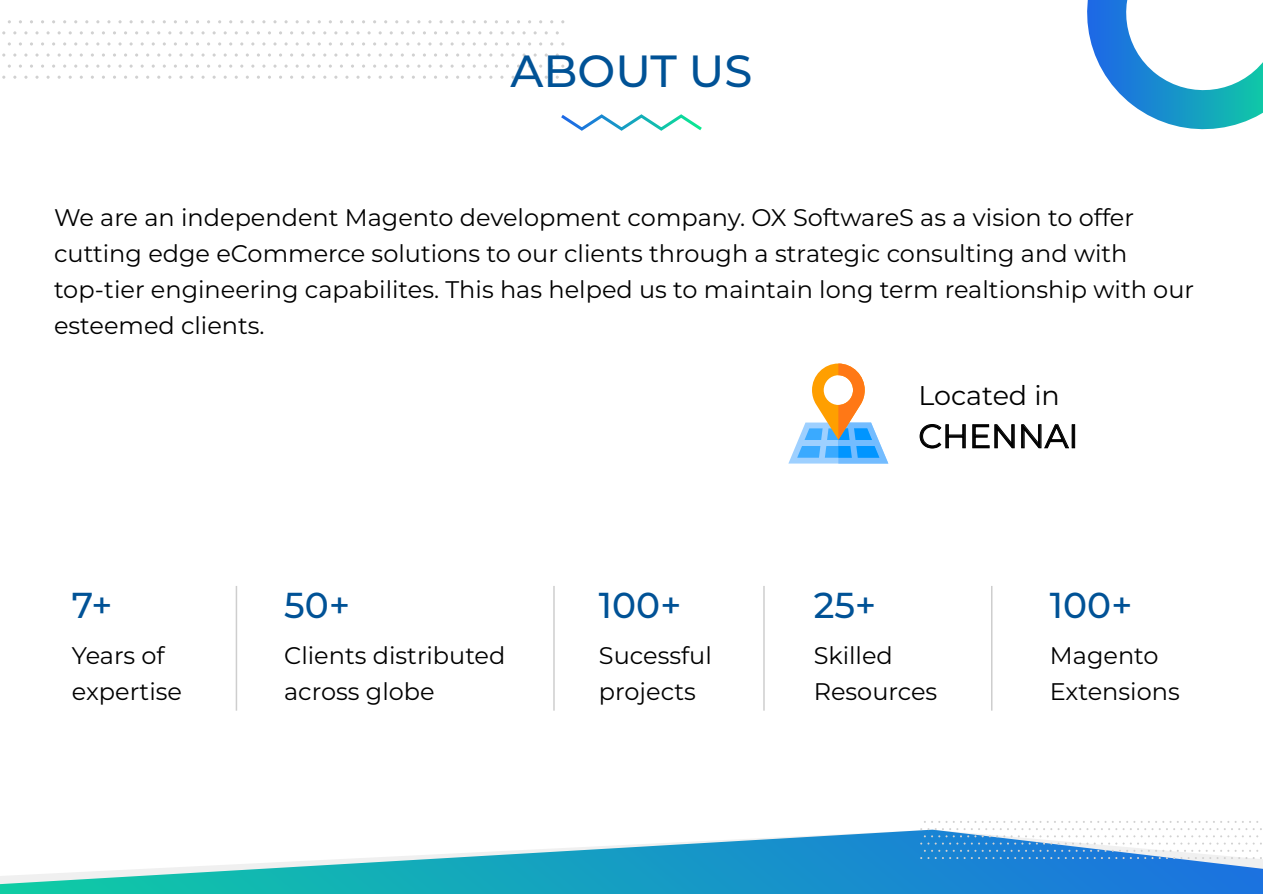
<style>
.page{position:relative;width:1263px;height:894px;background:#fff}
.page>*{position:absolute;margin:0;border:0;box-sizing:border-box;transform-origin:0 0}
.t1{font:500 45px "Montserrat";color:#005296}
.t2{font:500 36px "Montserrat";color:#005296}
.t3{font:33px "Montserrat";color:#000}
.t4{font:27px "Montserrat";color:#000}
.t5{font:24px/36px "Montserrat";color:#000}
</style>
<div class="page">
<svg style="left:1087px;top:0;width:175px;height:130px"></svg>
<svg style="left:24px;top:53px;width:4px;height:4px"></svg>
<svg style="left:35px;top:53px;width:4px;height:4px"></svg>
<svg style="left:201px;top:53px;width:4px;height:4px"></svg>
<svg style="left:212px;top:53px;width:4px;height:4px"></svg>
<svg style="left:367px;top:53px;width:4px;height:4px"></svg>
<svg style="left:378px;top:53px;width:4px;height:4px"></svg>
<svg style="left:533px;top:53px;width:4px;height:4px"></svg>
<svg style="left:118px;top:64px;width:4px;height:4px"></svg>
<svg style="left:129px;top:64px;width:4px;height:4px"></svg>
<svg style="left:284px;top:64px;width:4px;height:4px"></svg>
<svg style="left:295px;top:64px;width:4px;height:4px"></svg>
<svg style="left:450px;top:64px;width:4px;height:4px"></svg>
<svg style="left:919px;top:424px;width:47px;height:24px"></svg>
<svg style="left:972px;top:424px;width:43px;height:24px"></svg>
<svg style="left:1021px;top:424px;width:48px;height:24px"></svg>
<div style="left:1071px;top:424px;width:4px;height:24px;border:1px solid #000"></div>
<svg style="left:561px;top:114px;width:141px;height:17px"></svg>
<svg style="left:788px;top:363px;width:100px;height:100px"></svg>
<div style="left:838px;top:440px;width:37px;height:6px;background:#73bcff"></div>
<hr style="left:236px;top:585px;width:1px;height:125px;background:#cecece">
<hr style="left:553px;top:585px;width:2px;height:125px;background:#cecece">
<hr style="left:763px;top:585px;width:1px;height:125px;background:#cecece">
<hr style="left:991px;top:585px;width:1px;height:125px;background:#cecece">
<svg style="left:0;top:829px;width:1262px;height:64px"></svg>
<svg style="left:920px;top:821px;width:341px;height:8px"></svg>
<svg style="left:920px;top:835px;width:341px;height:23px"></svg>
<h1 class="t1" style="left:510px;top:40px;width:243px">ABOUT US</h1>
<p class="t5" style="left:54px;top:199px;width:1141px">We are an independent Magento development company. OX SoftwareS as a vision to offer cutting edge eCommerce solutions to our clients through a strategic consulting and with top-tier engineering capabilites. This has helped us to maintain long term realtionship with our esteemed clients.</p>
<p class="t4" style="left:918px;top:377px;width:143px">Located in</p>
<h3 class="t3" style="left:918px;top:413px;width:161px">CHENNAI</h3>
<h2 class="t2" style="left:72px;top:579px;width:42px">7+</h2>
<h2 class="t2" style="left:284px;top:579px;width:67px">50+</h2>
<h2 class="t2" style="left:599px;top:579px;width:84px">100+</h2>
<h2 class="t2" style="left:813px;top:579px;width:64px">25+</h2>
<h2 class="t2" style="left:1050px;top:579px;width:84px">100+</h2>
<p class="t5" style="left:72px;top:636px;width:112px">Years of expertise</p>
<p class="t5" style="left:284px;top:636px;width:223px">Clients distributed across globe</p>
<p class="t5" style="left:599px;top:636px;width:114px">Sucessful projects</p>
<p class="t5" style="left:813px;top:636px;width:125px">Skilled<br>Resources</p>
<p class="t5" style="left:1050px;top:636px;width:131px">Magento<br>Extensions</p>
</div>
